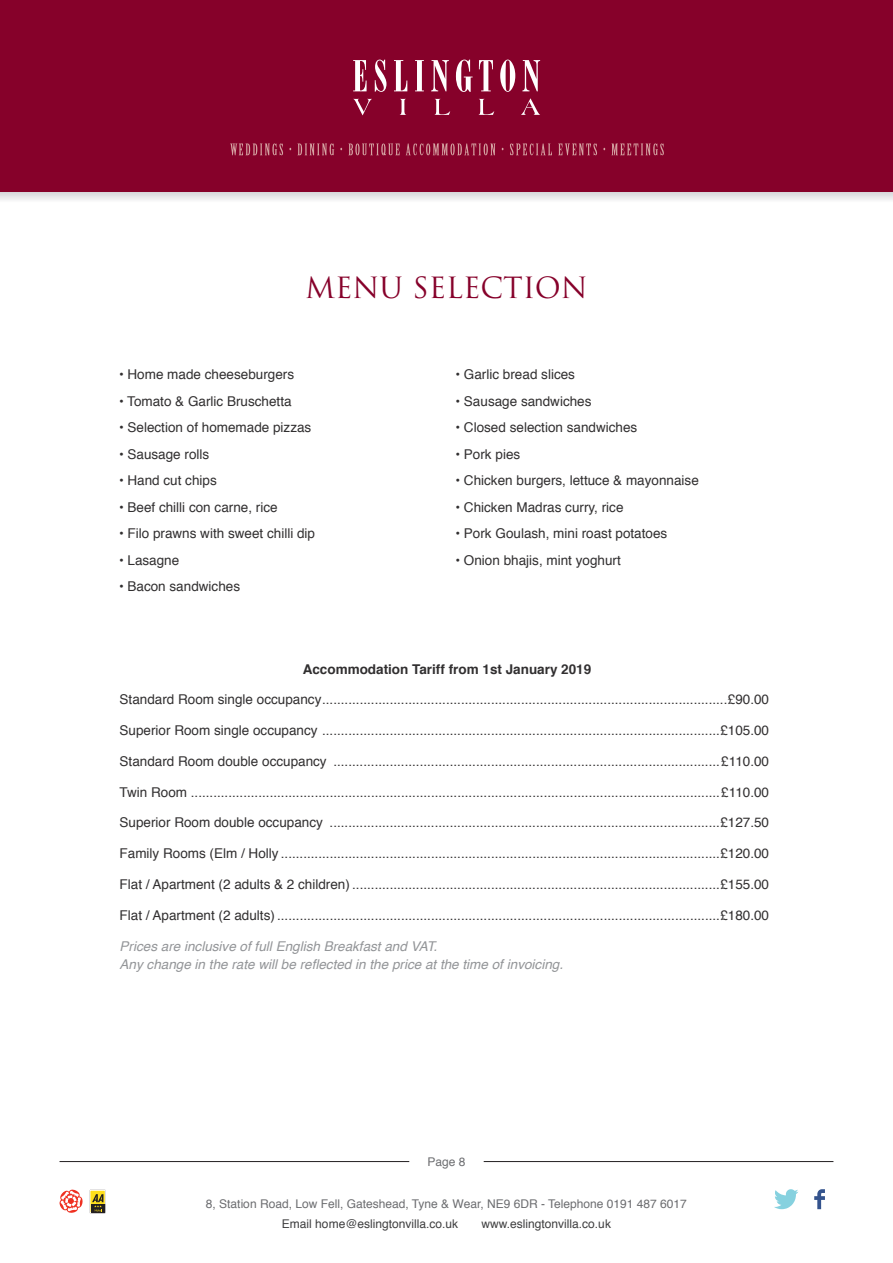
<style>
.page{position:relative;width:893px;height:1263px;background:#fff}
.page>*{position:absolute;margin:0;border:0;box-sizing:border-box;transform-origin:0 0}
.t1{font:28.5px "Trajan";color:#86012a}
.t2{font:13.5px "Helvetica";color:#312f30}
.t3{font:italic 13.5px/18px "Helvetica";color:#939598}
.t4{font:700 13.5px "Helvetica";color:#312f30}
.t5{font:12px "Helvetica";color:#6c6d70}
.t6{font:12px "Helvetica";color:#3e3e3f}
</style>
<div class="page">
<svg style="left:59px;top:1189px;width:24px;height:24px"></svg>
<svg style="left:89px;top:1189px;width:17px;height:24px"></svg>
<svg style="left:774px;top:1189px;width:24px;height:20px"></svg>
<svg style="left:814px;top:1189px;width:11px;height:20px"></svg>
<hr style="left:60px;top:1161px;width:349px;height:1px;background:#231f20">
<hr style="left:484px;top:1161px;width:349px;height:1px;background:#231f20">
<svg style="left:0;top:191px;width:893px;height:9px;background:#d9cbd1"></svg>
<div style="left:0;top:0;width:893px;height:191px;background:#86012a"></div>
<svg style="left:353px;top:60px;width:14px;height:31px"></svg>
<svg style="left:375px;top:60px;width:11px;height:32px"></svg>
<svg style="left:394px;top:60px;width:13px;height:31px"></svg>
<svg style="left:415px;top:60px;width:9px;height:31px"></svg>
<svg style="left:431px;top:60px;width:18px;height:31px"></svg>
<svg style="left:456px;top:60px;width:17px;height:32px"></svg>
<svg style="left:479px;top:60px;width:14px;height:31px"></svg>
<svg style="left:500px;top:60px;width:15px;height:32px"></svg>
<svg style="left:522px;top:60px;width:18px;height:31px"></svg>
<svg style="left:353px;top:99px;width:19px;height:16px"></svg>
<svg style="left:400px;top:99px;width:6px;height:16px"></svg>
<svg style="left:434px;top:99px;width:16px;height:16px"></svg>
<svg style="left:479px;top:99px;width:15px;height:16px"></svg>
<svg style="left:521px;top:98px;width:19px;height:17px"></svg>
<svg style="left:230px;top:144px;width:53px;height:11px"></svg>
<svg style="left:297px;top:144px;width:37px;height:11px"></svg>
<svg style="left:348px;top:144px;width:52px;height:11px"></svg>
<svg style="left:406px;top:144px;width:89px;height:11px"></svg>
<svg style="left:510px;top:144px;width:42px;height:11px"></svg>
<svg style="left:558px;top:144px;width:39px;height:11px"></svg>
<svg style="left:611px;top:144px;width:53px;height:11px"></svg>
<h1 class="t1" style="left:305px;top:270px;width:284px">MENU SELECTION</h1>
<p class="t2" style="left:119px;top:364px;width:177px">• Home made cheeseburgers</p>
<p class="t2" style="left:119px;top:390px;width:174px">• Tomato &amp; Garlic Bruschetta</p>
<p class="t2" style="left:119px;top:417px;width:194px">• Selection of homemade pizzas</p>
<p class="t2" style="left:119px;top:443px;width:92px">• Sausage rolls</p>
<p class="t2" style="left:119px;top:470px;width:99px">• Hand cut chips</p>
<p class="t2" style="left:119px;top:496px;width:160px">• Beef chilli con carne, rice</p>
<p class="t2" style="left:119px;top:523px;width:198px">• Filo prawns with sweet chilli dip</p>
<p class="t2" style="left:119px;top:549px;width:62px">• Lasagne</p>
<p class="t2" style="left:119px;top:576px;width:123px">• Bacon sandwiches</p>
<p class="t2" style="left:455px;top:364px;width:121px">• Garlic bread slices</p>
<p class="t2" style="left:455px;top:390px;width:138px">• Sausage sandwiches</p>
<p class="t2" style="left:455px;top:417px;width:183px">• Closed selection sandwiches</p>
<p class="t2" style="left:455px;top:443px;width:66px">• Pork pies</p>
<p class="t2" style="left:455px;top:470px;width:245px">• Chicken burgers, lettuce &amp; mayonnaise</p>
<p class="t2" style="left:455px;top:496px;width:170px">• Chicken Madras curry, rice</p>
<p class="t2" style="left:455px;top:523px;width:213px">• Pork Goulash, mini roast potatoes</p>
<p class="t2" style="left:455px;top:549px;width:167px">• Onion bhajis, mint yoghurt</p>
<p class="t4" style="left:303px;top:658px;width:290px">Accommodation Tariff from 1st January 2019</p>
<p class="t2" style="left:120px;top:689px;width:651px">Standard Room single occupancy............................................................................................................£90.00</p>
<p class="t2" style="left:120px;top:720px;width:651px">Superior Room single occupancy ..........................................................................................................£105.00</p>
<p class="t2" style="left:120px;top:751px;width:651px">Standard Room double occupancy .......................................................................................................£110.00</p>
<p class="t2" style="left:120px;top:781px;width:651px">Twin Room .............................................................................................................................................£110.00</p>
<p class="t2" style="left:120px;top:812px;width:651px">Superior Room double occupancy ........................................................................................................£127.50</p>
<p class="t2" style="left:120px;top:843px;width:651px">Family Rooms (Elm / Holly .....................................................................................................................£120.00</p>
<p class="t2" style="left:120px;top:874px;width:651px">Flat / Apartment (2 adults &amp; 2 children) ..................................................................................................£155.00</p>
<p class="t2" style="left:120px;top:904px;width:651px">Flat / Apartment (2 adults) ......................................................................................................................£180.00</p>
<p class="t3" style="left:120px;top:937px;width:445px">Prices are inclusive of full English Breakfast and VAT.<br>Any change in the rate will be reflected in the price at the time of invoicing.</p>
<p class="t5" style="left:427px;top:1152px;width:40px">Page 8</p>
<p class="t5" style="left:206px;top:1195px;width:482px">8, Station Road, Low Fell, Gateshead, Tyne &amp; Wear, NE9 6DR - Telephone 0191 487 6017</p>
<p class="t6" style="left:282px;top:1214px;width:178px">Email home@eslingtonvilla.co.uk</p>
<p class="t6" style="left:482px;top:1214px;width:131px">www.eslingtonvilla.co.uk</p>
</div>
